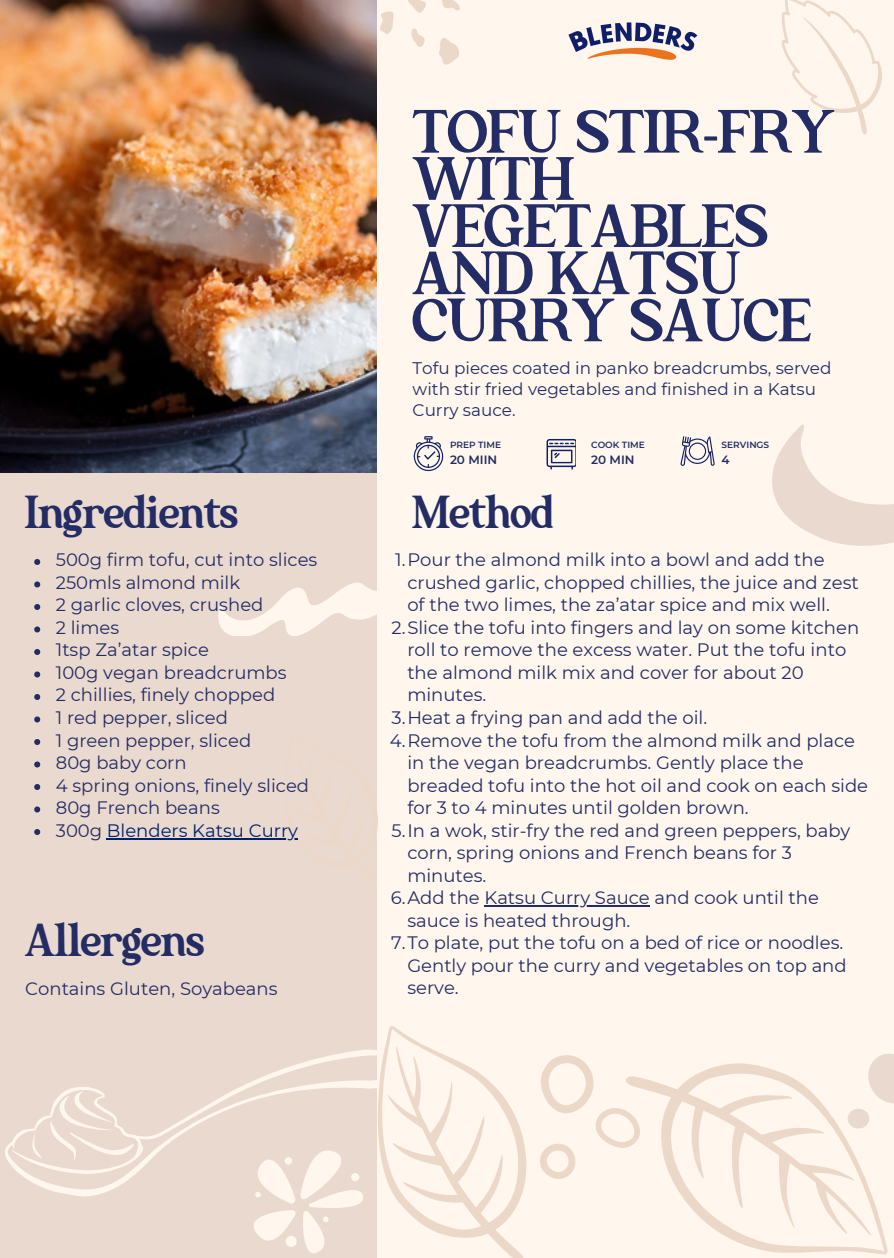
<style>
.page{position:relative;width:894px;height:1258px;background:#fff}
.page>*{position:absolute;margin:0;border:0;box-sizing:border-box;transform-origin:0 0}
.t1{font:60.3px/47.1px "The Texterius";color:#232c64}
.t2{font:45px "The Texterius";color:#232c64}
.t3{font:18px/22.5px "Montserrat";color:#232c64}
.t4{font:18px "Montserrat";color:#002169}
.t5{font:16.8px/21px "Montserrat";color:#232c64}
.t6{font:600 12px "Montserrat";color:#232c64}
.t7{font:600 9px "Montserrat";color:#232c64}
.s1{color:#232c64}
</style>
<div class="page">
<div style="left:0;top:0;width:893px;height:1258px;background:#fff7ed"></div>
<div style="left:0;top:388px;width:376px;height:870px;background:#ead9cf"></div>
<svg style="left:546px;top:439px;width:29px;height:30px"></svg>
<svg style="left:413px;top:436px;width:30px;height:35px"></svg>
<svg style="left:680px;top:436px;width:34px;height:29px"></svg>
<img style="left:0;top:0;width:376px;height:472px">
<img style="left:568px;top:22px;width:130px;height:38px">
<svg style="left:772px;top:425px;width:121px;height:121px"></svg>
<svg style="left:218px;top:582px;width:159px;height:54px"></svg>
<svg style="left:284px;top:734px;width:94px;height:148px"></svg>
<svg style="left:307px;top:1247px;width:16px;height:7px"></svg>
<svg style="left:439px;top:38px;width:20px;height:27px"></svg>
<svg style="left:408px;top:0;width:18px;height:13px"></svg>
<svg style="left:380px;top:11px;width:14px;height:23px"></svg>
<svg style="left:411px;top:28px;width:14px;height:19px"></svg>
<svg style="left:442px;top:0;width:18px;height:11px"></svg>
<svg style="left:5px;top:989px;width:372px;height:258px"></svg>
<svg style="left:8px;top:1074px;width:144px;height:111px"></svg>
<svg style="left:376px;top:1026px;width:517px;height:232px"></svg>
<svg style="left:781px;top:0;width:101px;height:134px"></svg>
<hr style="left:484px;top:905px;width:165px;height:2px;background:#232c64">
<svg style="left:34px;top:559px;width:6px;height:6px"></svg>
<svg style="left:34px;top:581px;width:6px;height:6px"></svg>
<svg style="left:34px;top:604px;width:6px;height:6px"></svg>
<svg style="left:34px;top:626px;width:6px;height:6px"></svg>
<svg style="left:34px;top:649px;width:6px;height:6px"></svg>
<svg style="left:34px;top:671px;width:6px;height:6px"></svg>
<svg style="left:34px;top:694px;width:6px;height:6px"></svg>
<svg style="left:34px;top:716px;width:6px;height:6px"></svg>
<svg style="left:34px;top:739px;width:6px;height:6px"></svg>
<svg style="left:34px;top:761px;width:6px;height:6px"></svg>
<svg style="left:34px;top:784px;width:6px;height:6px"></svg>
<svg style="left:34px;top:806px;width:6px;height:6px"></svg>
<svg style="left:34px;top:829px;width:6px;height:6px"></svg>
<hr style="left:107px;top:838px;width:191px;height:1px;background:#002169">
<p class="t1" style="left:412px;top:108px;width:423px">TOFU STIR-FRY<br>WITH<br>VEGETABLES<br>AND KATSU<br>CURRY SAUCE</p>
<p class="t5" style="left:412px;top:358px;width:420px">Tofu pieces coated in panko breadcrumbs, served with stir fried vegetables and finished in a Katsu<br>Curry sauce.</p>
<p class="t7" style="left:450px;top:439px;width:53px">PREP TIME</p>
<p class="t7" style="left:591px;top:439px;width:55px">COOK TIME</p>
<p class="t7" style="left:721px;top:439px;width:49px">SERVINGS</p>
<p class="t6" style="left:450px;top:452px;width:49px">20 MIIN</p>
<p class="t6" style="left:591px;top:452px;width:45px">20 MIN</p>
<p class="t6" style="left:721px;top:452px;width:10px">4</p>
<p class="t2" style="left:25px;top:485px;width:214px">Ingredients</p>
<p class="t2" style="left:412px;top:485px;width:142px">Method</p>
<p class="t3" style="left:56px;top:549px;width:263px">500g firm tofu, cut into slices</p>
<h2 class="t3" style="left:56px;top:571px;width:186px">250mls almond milk</h2>
<h3 class="t3" style="left:56px;top:594px;width:209px">2 garlic cloves, crushed</h3>
<p class="t3" style="left:56px;top:616px;width:65px">2 limes</p>
<p class="t3" style="left:56px;top:639px;width:155px">1tsp Za’atar spice</p>
<p class="t3" style="left:56px;top:661px;width:232px">100g vegan breadcrumbs</p>
<p class="t3" style="left:56px;top:684px;width:221px">2 chillies, finely chopped</p>
<p class="t3" style="left:56px;top:706px;width:174px">1 red pepper, sliced</p>
<p class="t3" style="left:56px;top:729px;width:197px">1 green pepper, sliced</p>
<p class="t3" style="left:56px;top:751px;width:132px">80g baby corn</p>
<h4 class="t3" style="left:56px;top:774px;width:255px">4 spring onions, finely sliced</h4>
<h4 class="t3" style="left:56px;top:796px;width:165px">80g French beans</h4>
<p class="t4" style="left:56px;top:819px;width:243px"><span class="s1">300g</span> Blenders Katsu Curry</p>
<p class="t2" style="left:25px;top:913px;width:180px">Allergens</p>
<p class="t3" style="left:25px;top:977px;width:254px">Contains Gluten, Soyabeans</p>
<p class="t3" style="left:407px;top:549px;width:453px;text-indent:-12px">1.Pour the almond milk into a bowl and add the crushed garlic, chopped chillies, the juice and zest of the two limes, the za’atar spice and mix well.</p>
<p class="t3" style="left:407px;top:616px;width:453px;text-indent:-16px">2.Slice the tofu into fingers and lay on some kitchen roll to remove the excess water. Put the tofu into the almond milk mix and cover for about 20 minutes.</p>
<h1 class="t3" style="left:391px;top:706px;width:317px">3.Heat a frying pan and add the oil.</h1>
<h3 class="t3" style="left:407px;top:729px;width:462px;text-indent:-18px">4.Remove the tofu from the almond milk and place in the vegan breadcrumbs. Gently place the breaded tofu into the hot oil and cook on each side for 3 to 4 minutes until golden brown.</h3>
<p class="t3" style="left:407px;top:819px;width:444px;text-indent:-16px">5.In a wok, stir-fry the red and green peppers, baby corn, spring onions and French beans for 3 minutes.</p>
<h2 class="t3" style="left:390px;top:886px;width:429px">6.Add the Katsu Curry Sauce and cook until the</h2>
<p class="t3" style="left:407px;top:909px;width:224px">sauce is heated through.</p>
<p class="t3" style="left:407px;top:931px;width:441px;text-indent:-16px">7.To plate, put the tofu on a bed of rice or noodles.<br>Gently pour the curry and vegetables on top and serve.</p>
</div>
